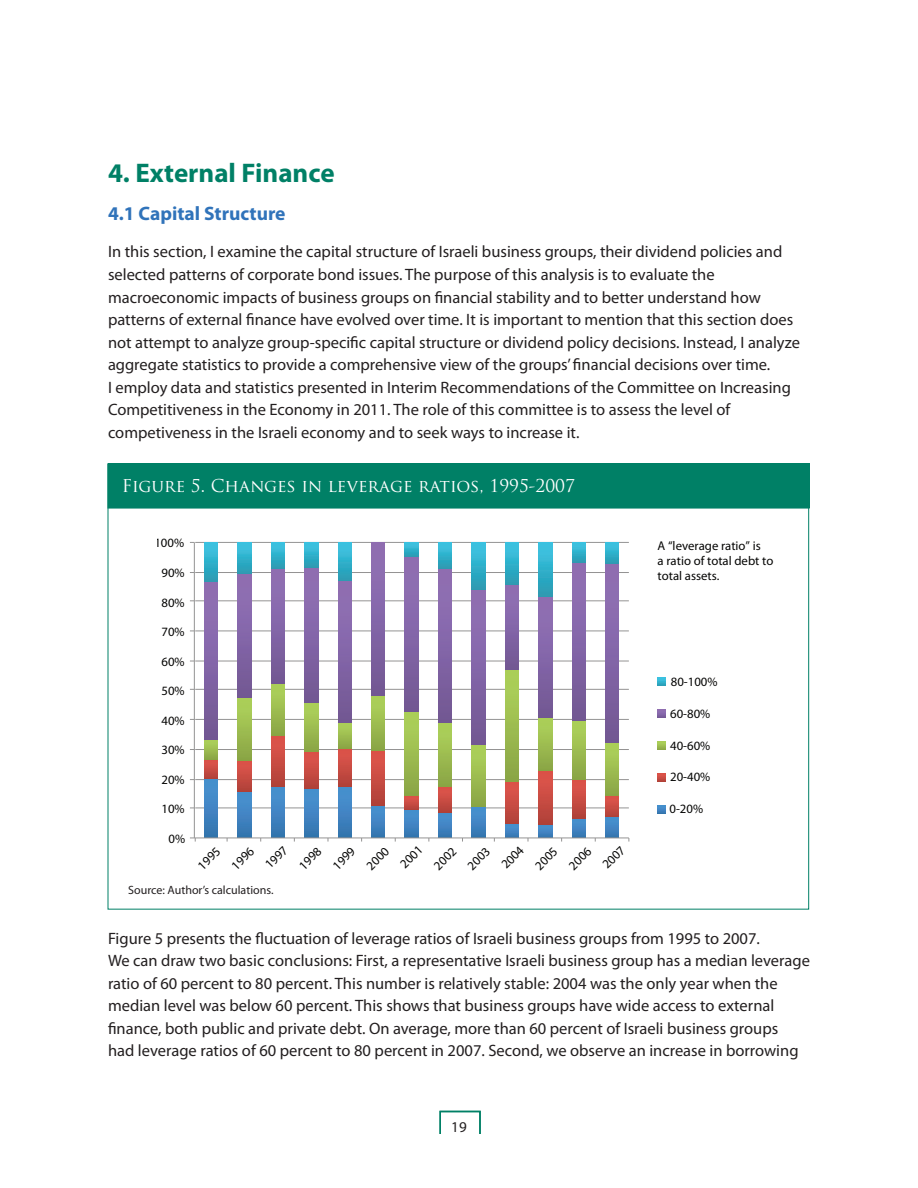
<style>
.page{position:relative;width:918px;height:1188px;background:#fff}
.page>*{position:absolute;margin:0;border:0;box-sizing:border-box;transform-origin:0 0}
.t1{font:700 27px "Myriad Pro";color:#008066}
.t2{font:700 19.5px "Myriad Pro";color:#3073ba}
.t3{font:17.25px "Trajan Pro";color:#fff}
.t4{font:16.5px/22.5px "Myriad Pro";color:#231f20}
.t5{font:15px "Myriad Pro";color:#231f20}
.t6{font:12.75px/15.3px "Myriad Pro";color:#050504}
.t7{font:12px "Myriad Pro";color:#231f20}
</style>
<div class="page">
<div style="left:440px;top:1111px;width:41px;height:24px;border:2px solid #008066"></div>
<svg style="left:107px;top:464px;width:702px;height:446px"></svg>
<div style="left:108px;top:464px;width:701px;height:44px;background:#008066"></div>
<div style="left:108px;top:463px;width:702px;height:45px;border:1px solid #008066"></div>
<div style="left:194px;top:542px;width:435px;height:296px;background:#fff"></div>
<hr style="left:195px;top:807px;width:434px;height:1px;background:#949393">
<hr style="left:195px;top:779px;width:434px;height:1px;background:#949393">
<hr style="left:195px;top:749px;width:434px;height:1px;background:#949393">
<hr style="left:195px;top:719px;width:434px;height:1px;background:#949393">
<hr style="left:195px;top:689px;width:434px;height:1px;background:#949393">
<hr style="left:195px;top:661px;width:434px;height:1px;background:#949393">
<hr style="left:195px;top:630px;width:434px;height:1px;background:#949393">
<hr style="left:195px;top:600px;width:434px;height:1px;background:#949393">
<hr style="left:195px;top:572px;width:434px;height:1px;background:#949393">
<hr style="left:195px;top:542px;width:434px;height:1px;background:#949393">
<svg style="left:204px;top:779px;width:14px;height:58px"></svg>
<svg style="left:238px;top:791px;width:13px;height:46px"></svg>
<svg style="left:271px;top:787px;width:14px;height:50px"></svg>
<svg style="left:305px;top:789px;width:13px;height:48px"></svg>
<svg style="left:338px;top:787px;width:13px;height:50px"></svg>
<svg style="left:372px;top:805px;width:13px;height:32px"></svg>
<svg style="left:405px;top:810px;width:13px;height:27px"></svg>
<svg style="left:438px;top:812px;width:14px;height:25px"></svg>
<svg style="left:472px;top:807px;width:13px;height:30px"></svg>
<svg style="left:505px;top:824px;width:14px;height:13px"></svg>
<svg style="left:539px;top:824px;width:13px;height:13px"></svg>
<svg style="left:572px;top:818px;width:13px;height:19px"></svg>
<svg style="left:605px;top:817px;width:14px;height:20px"></svg>
<svg style="left:204px;top:759px;width:14px;height:20px"></svg>
<svg style="left:238px;top:760px;width:13px;height:31px"></svg>
<svg style="left:271px;top:735px;width:14px;height:52px"></svg>
<svg style="left:305px;top:752px;width:13px;height:37px"></svg>
<svg style="left:338px;top:748px;width:13px;height:39px"></svg>
<svg style="left:372px;top:750px;width:13px;height:55px"></svg>
<svg style="left:405px;top:796px;width:13px;height:14px"></svg>
<svg style="left:438px;top:787px;width:14px;height:25px"></svg>
<svg style="left:505px;top:782px;width:14px;height:42px"></svg>
<svg style="left:539px;top:771px;width:13px;height:53px"></svg>
<svg style="left:572px;top:779px;width:13px;height:39px"></svg>
<svg style="left:605px;top:796px;width:14px;height:21px"></svg>
<svg style="left:204px;top:739px;width:14px;height:20px"></svg>
<svg style="left:238px;top:698px;width:13px;height:62px"></svg>
<svg style="left:271px;top:684px;width:14px;height:51px"></svg>
<svg style="left:305px;top:702px;width:13px;height:50px"></svg>
<svg style="left:338px;top:722px;width:13px;height:26px"></svg>
<svg style="left:372px;top:696px;width:13px;height:54px"></svg>
<svg style="left:405px;top:711px;width:13px;height:85px"></svg>
<svg style="left:438px;top:722px;width:14px;height:65px"></svg>
<svg style="left:472px;top:745px;width:13px;height:62px"></svg>
<svg style="left:505px;top:669px;width:14px;height:113px;background:#9bbb50"></svg>
<svg style="left:539px;top:717px;width:13px;height:54px"></svg>
<svg style="left:572px;top:720px;width:13px;height:59px"></svg>
<svg style="left:605px;top:743px;width:14px;height:53px"></svg>
<svg style="left:204px;top:582px;width:14px;height:157px;background:#8264a6"></svg>
<svg style="left:238px;top:574px;width:13px;height:124px;background:#8264a6"></svg>
<svg style="left:271px;top:568px;width:14px;height:116px;background:#8265a6"></svg>
<svg style="left:305px;top:567px;width:13px;height:135px;background:#8265a6"></svg>
<svg style="left:338px;top:581px;width:13px;height:141px;background:#8264a6"></svg>
<svg style="left:372px;top:542px;width:13px;height:154px;background:#8264a6"></svg>
<svg style="left:405px;top:557px;width:13px;height:154px;background:#8264a6"></svg>
<svg style="left:438px;top:568px;width:14px;height:154px;background:#8265a6"></svg>
<svg style="left:472px;top:589px;width:13px;height:156px;background:#8265a6"></svg>
<svg style="left:505px;top:585px;width:14px;height:84px"></svg>
<svg style="left:539px;top:596px;width:13px;height:121px;background:#8265a6"></svg>
<svg style="left:572px;top:562px;width:13px;height:158px;background:#8265a6"></svg>
<svg style="left:605px;top:564px;width:14px;height:179px;background:#8264a6"></svg>
<svg style="left:204px;top:542px;width:14px;height:40px"></svg>
<svg style="left:238px;top:542px;width:13px;height:32px"></svg>
<svg style="left:271px;top:542px;width:14px;height:26px"></svg>
<svg style="left:305px;top:542px;width:13px;height:25px"></svg>
<svg style="left:338px;top:542px;width:13px;height:39px"></svg>
<svg style="left:405px;top:542px;width:13px;height:15px"></svg>
<svg style="left:438px;top:542px;width:14px;height:26px"></svg>
<svg style="left:472px;top:542px;width:13px;height:47px"></svg>
<svg style="left:505px;top:542px;width:14px;height:43px"></svg>
<svg style="left:539px;top:542px;width:13px;height:54px"></svg>
<svg style="left:572px;top:542px;width:13px;height:20px"></svg>
<svg style="left:605px;top:542px;width:14px;height:22px"></svg>
<hr style="left:194px;top:542px;width:1px;height:296px;background:#949393">
<hr style="left:194px;top:837px;width:435px;height:1px;background:#949393">
<svg style="left:190px;top:837px;width:6px;height:5px"></svg>
<svg style="left:658px;top:678px;width:8px;height:8px"></svg>
<svg style="left:658px;top:710px;width:8px;height:8px"></svg>
<svg style="left:658px;top:742px;width:8px;height:8px"></svg>
<svg style="left:658px;top:773px;width:8px;height:8px"></svg>
<svg style="left:658px;top:805px;width:8px;height:8px"></svg>
<h1 class="t1" style="left:108px;top:156px;width:228px">4. External Finance</h1>
<p class="t2" style="left:108px;top:201px;width:179px">4.1 Capital Structure</p>
<p class="t4" style="left:108px;top:240px;width:693px">In this section, I examine the capital structure of Israeli business groups, their dividend policies and selected patterns of corporate bond issues. The purpose of this analysis is to evaluate the macroeconomic impacts of business groups on financial stability and to better understand how patterns of external finance have evolved over time. It is important to mention that this section does not attempt to analyze group-specific capital structure or dividend policy decisions. Instead, I analyze aggregate statistics to provide a comprehensive view of the groups’ financial decisions over time.<br>I employ data and statistics presented in Interim Recommendations of the Committee on Increasing Competitiveness in the Economy in 2011. The role of this committee is to assess the level of competiveness in the Israeli economy and to seek ways to increase it.</p>
<p class="t3" style="left:122px;top:475px;width:455px">Figure 5. Changes in leverage ratios, 1995-2007</p>
<p class="t6" style="left:154px;top:535px;width:31px">100%</p>
<p class="t6" style="left:161px;top:565px;width:25px">90%</p>
<p class="t6" style="left:161px;top:594px;width:25px">80%</p>
<p class="t6" style="left:161px;top:624px;width:25px">70%</p>
<p class="t6" style="left:161px;top:654px;width:25px">60%</p>
<p class="t6" style="left:161px;top:683px;width:25px">50%</p>
<p class="t6" style="left:161px;top:713px;width:25px">40%</p>
<p class="t6" style="left:161px;top:742px;width:25px">30%</p>
<p class="t6" style="left:161px;top:772px;width:25px">20%</p>
<p class="t6" style="left:161px;top:801px;width:25px">10%</p>
<p class="t6" style="left:169px;top:831px;width:18px">0%</p>
<p class="t6" style="left:194px;top:862px;width:28px;rotate:-45deg">1995</p>
<p class="t6" style="left:228px;top:862px;width:28px;rotate:-45deg">1996</p>
<p class="t6" style="left:262px;top:861px;width:28px;rotate:-45deg">1997</p>
<p class="t6" style="left:295px;top:862px;width:28px;rotate:-45deg">1998</p>
<p class="t6" style="left:329px;top:862px;width:28px;rotate:-45deg">1999</p>
<p class="t6" style="left:363px;top:862px;width:28px;rotate:-45deg">2000</p>
<p class="t6" style="left:397px;top:860px;width:28px;rotate:-45deg">2001</p>
<p class="t6" style="left:430px;top:862px;width:28px;rotate:-45deg">2002</p>
<p class="t6" style="left:464px;top:862px;width:28px;rotate:-45deg">2003</p>
<p class="t6" style="left:498px;top:861px;width:28px;rotate:-45deg">2004</p>
<p class="t6" style="left:532px;top:862px;width:28px;rotate:-45deg">2005</p>
<p class="t6" style="left:565px;top:862px;width:28px;rotate:-45deg">2006</p>
<p class="t6" style="left:599px;top:861px;width:28px;rotate:-45deg">2007</p>
<p class="t6" style="left:658px;top:538px;width:117px">A “leverage ratio” is<br>a ratio of total debt to total assets.</p>
<p class="t6" style="left:671px;top:674px;width:48px">80-100%</p>
<p class="t6" style="left:670px;top:706px;width:42px">60-80%</p>
<p class="t6" style="left:670px;top:737px;width:42px">40-60%</p>
<p class="t6" style="left:670px;top:769px;width:42px">20-40%</p>
<p class="t6" style="left:669px;top:801px;width:35px">0-20%</p>
<p class="t7" style="left:128px;top:882px;width:147px">Source: Author’s calculations.</p>
<p class="t4" style="left:108px;top:927px;width:704px">Figure 5 presents the fluctuation of leverage ratios of Israeli business groups from 1995 to 2007.<br>We can draw two basic conclusions: First, a representative Israeli business group has a median leverage ratio of 60 percent to 80 percent. This number is relatively stable: 2004 was the only year when the median level was below 60 percent. This shows that business groups have wide access to external finance, both public and private debt. On average, more than 60 percent of Israeli business groups<br>had leverage ratios of 60 percent to 80 percent in 2007. Second, we observe an increase in borrowing</p>
<p class="t5" style="left:451px;top:1117px;width:17px">19</p>
</div>
